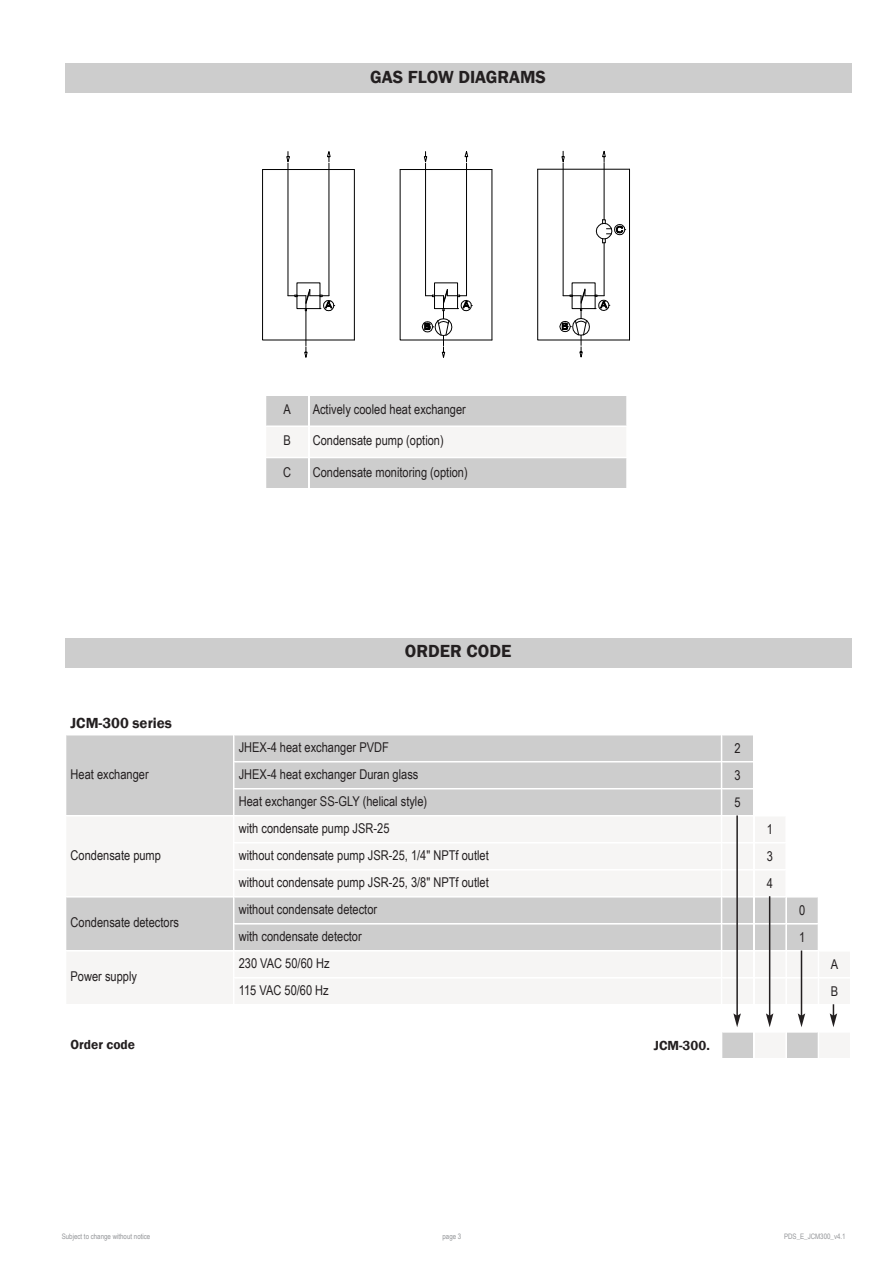
<style>
.page{position:relative;width:893px;height:1263px;background:#fff}
.page>*{position:absolute;margin:0;border:0;box-sizing:border-box;transform-origin:0 0}
.t1{font:600 18px "Franklin Gothic";color:#231f20}
.t2{font:600 15px "Franklin Gothic";color:#231f20}
.t3{font:13.5px "Arial Narrow";color:#231f20}
.t4{font:600 13.5px "Franklin Gothic";color:#231f20}
.t5{font:7.5px "Arial Narrow";color:#939598}
</style>
<div class="page">
<div style="left:65px;top:638px;width:786px;height:29px;background:#cdcdcd"></div>
<svg style="left:66px;top:735px;width:784px;height:323px"></svg>
<hr style="left:233px;top:735px;width:1px;height:323px;background:#fff">
<hr style="left:721px;top:713px;width:1px;height:345px;background:#fff">
<hr style="left:753px;top:713px;width:2px;height:345px;background:#fff">
<hr style="left:785px;top:713px;width:2px;height:345px;background:#fff">
<hr style="left:818px;top:713px;width:1px;height:345px;background:#fff">
<hr style="left:234px;top:761px;width:487px;height:1px;background:#fff">
<hr style="left:722px;top:761px;width:31px;height:1px;background:#fff">
<hr style="left:755px;top:761px;width:30px;height:1px;background:#fff">
<hr style="left:787px;top:761px;width:31px;height:1px;background:#fff">
<hr style="left:819px;top:761px;width:31px;height:1px;background:#fff">
<hr style="left:234px;top:788px;width:487px;height:1px;background:#fff">
<hr style="left:722px;top:788px;width:31px;height:1px;background:#fff">
<hr style="left:755px;top:788px;width:30px;height:1px;background:#fff">
<hr style="left:787px;top:788px;width:31px;height:1px;background:#fff">
<hr style="left:819px;top:788px;width:31px;height:1px;background:#fff">
<hr style="left:66px;top:815px;width:167px;height:1px;background:#fff">
<hr style="left:234px;top:815px;width:487px;height:1px;background:#fff">
<hr style="left:722px;top:815px;width:31px;height:1px;background:#fff">
<hr style="left:755px;top:815px;width:30px;height:1px;background:#fff">
<hr style="left:787px;top:815px;width:31px;height:1px;background:#fff">
<hr style="left:819px;top:815px;width:31px;height:1px;background:#fff">
<hr style="left:234px;top:842px;width:487px;height:1px;background:#fff">
<hr style="left:722px;top:842px;width:31px;height:1px;background:#fff">
<hr style="left:755px;top:842px;width:30px;height:1px;background:#fff">
<hr style="left:787px;top:842px;width:31px;height:1px;background:#fff">
<hr style="left:819px;top:842px;width:31px;height:1px;background:#fff">
<hr style="left:234px;top:869px;width:487px;height:1px;background:#fff">
<hr style="left:722px;top:869px;width:31px;height:1px;background:#fff">
<hr style="left:755px;top:869px;width:30px;height:1px;background:#fff">
<hr style="left:787px;top:869px;width:31px;height:1px;background:#fff">
<hr style="left:819px;top:869px;width:31px;height:1px;background:#fff">
<hr style="left:66px;top:896px;width:167px;height:1px;background:#fff">
<hr style="left:234px;top:896px;width:487px;height:1px;background:#fff">
<hr style="left:722px;top:896px;width:31px;height:1px;background:#fff">
<hr style="left:755px;top:896px;width:30px;height:1px;background:#fff">
<hr style="left:787px;top:896px;width:31px;height:1px;background:#fff">
<hr style="left:819px;top:896px;width:31px;height:1px;background:#fff">
<hr style="left:234px;top:923px;width:487px;height:1px;background:#fff">
<hr style="left:722px;top:923px;width:31px;height:1px;background:#fff">
<hr style="left:755px;top:923px;width:30px;height:1px;background:#fff">
<hr style="left:787px;top:923px;width:31px;height:1px;background:#fff">
<hr style="left:819px;top:923px;width:31px;height:1px;background:#fff">
<hr style="left:66px;top:950px;width:167px;height:1px;background:#fff">
<hr style="left:234px;top:950px;width:487px;height:1px;background:#fff">
<hr style="left:722px;top:950px;width:31px;height:1px;background:#fff">
<hr style="left:755px;top:950px;width:30px;height:1px;background:#fff">
<hr style="left:787px;top:950px;width:31px;height:1px;background:#fff">
<hr style="left:819px;top:950px;width:31px;height:1px;background:#fff">
<hr style="left:234px;top:977px;width:487px;height:1px;background:#fff">
<hr style="left:722px;top:977px;width:31px;height:1px;background:#fff">
<hr style="left:755px;top:977px;width:30px;height:1px;background:#fff">
<hr style="left:787px;top:977px;width:31px;height:1px;background:#fff">
<hr style="left:819px;top:977px;width:31px;height:1px;background:#fff">
<hr style="left:66px;top:1004px;width:167px;height:2px;background:#fff">
<hr style="left:234px;top:1004px;width:487px;height:2px;background:#fff">
<hr style="left:722px;top:1004px;width:31px;height:2px;background:#fff">
<hr style="left:755px;top:1004px;width:30px;height:2px;background:#fff">
<hr style="left:787px;top:1004px;width:31px;height:2px;background:#fff">
<hr style="left:819px;top:1004px;width:31px;height:2px;background:#fff">
<hr style="left:66px;top:1031px;width:167px;height:2px;background:#fff">
<hr style="left:234px;top:1031px;width:487px;height:2px;background:#fff">
<hr style="left:722px;top:1031px;width:31px;height:2px;background:#fff">
<hr style="left:755px;top:1031px;width:30px;height:2px;background:#fff">
<hr style="left:787px;top:1031px;width:31px;height:2px;background:#fff">
<hr style="left:819px;top:1031px;width:31px;height:2px;background:#fff">
<div style="left:65px;top:63px;width:786px;height:30px;background:#cdcdcd"></div>
<svg style="left:266px;top:396px;width:361px;height:92px"></svg>
<hr style="left:308px;top:396px;width:2px;height:92px;background:#fff">
<hr style="left:266px;top:425px;width:42px;height:2px;background:#fff">
<hr style="left:310px;top:425px;width:316px;height:2px;background:#fff">
<hr style="left:266px;top:457px;width:42px;height:1px;background:#fff">
<hr style="left:310px;top:457px;width:316px;height:1px;background:#fff">
<svg style="left:399px;top:151px;width:94px;height:207px"></svg>
<svg style="left:537px;top:150px;width:93px;height:208px"></svg>
<svg style="left:262px;top:151px;width:93px;height:207px"></svg>
<hr style="left:736px;top:815px;width:2px;height:201px;background:#231f20">
<svg style="left:733px;top:1013px;width:8px;height:14px"></svg>
<hr style="left:769px;top:896px;width:1px;height:120px;background:#231f20">
<svg style="left:766px;top:1013px;width:7px;height:14px"></svg>
<hr style="left:801px;top:950px;width:1px;height:66px;background:#231f20">
<svg style="left:798px;top:1013px;width:7px;height:14px"></svg>
<svg style="left:830px;top:1004px;width:7px;height:23px"></svg>
<h1 class="t1" style="left:370px;top:69px;width:177px">GAS FLOW DIAGRAMS</h1>
<p class="t3" style="left:284px;top:404px;width:9px">A</p>
<p class="t3" style="left:313px;top:404px;width:155px">Actively cooled heat exchanger</p>
<p class="t3" style="left:284px;top:435px;width:9px">B</p>
<p class="t3" style="left:313px;top:435px;width:133px">Condensate pump (option)</p>
<p class="t3" style="left:283px;top:467px;width:9px">C</p>
<p class="t3" style="left:313px;top:467px;width:157px">Condensate monitoring (option)</p>
<p class="t2" style="left:71px;top:716px;width:103px">JCM-300 series</p>
<p class="t3" style="left:71px;top:769px;width:80px">Heat exchanger</p>
<p class="t3" style="left:71px;top:850px;width:92px">Condensate pump</p>
<p class="t3" style="left:71px;top:917px;width:110px">Condensate detectors</p>
<p class="t3" style="left:71px;top:971px;width:68px">Power supply</p>
<h1 class="t1" style="left:405px;top:644px;width:108px">ORDER CODE</h1>
<p class="t3" style="left:239px;top:742px;width:152px">JHEX-4 heat exchanger PVDF</p>
<p class="t3" style="left:735px;top:743px;width:8px">2</p>
<p class="t3" style="left:239px;top:769px;width:181px">JHEX-4 heat exchanger Duran glass</p>
<p class="t3" style="left:735px;top:770px;width:8px">3</p>
<p class="t3" style="left:239px;top:796px;width:190px">Heat exchanger SS-GLY (helical style)</p>
<p class="t3" style="left:735px;top:797px;width:8px">5</p>
<p class="t3" style="left:239px;top:823px;width:152px">with condensate pump JSR-25</p>
<p class="t3" style="left:767px;top:824px;width:8px">1</p>
<p class="t3" style="left:239px;top:850px;width:252px">without condensate pump JSR-25, 1/4" NPTf outlet</p>
<p class="t3" style="left:767px;top:851px;width:8px">3</p>
<p class="t3" style="left:239px;top:877px;width:252px">without condensate pump JSR-25, 3/8" NPTf outlet</p>
<p class="t3" style="left:767px;top:878px;width:8px">4</p>
<p class="t3" style="left:239px;top:904px;width:140px">without condensate detector</p>
<p class="t3" style="left:799px;top:905px;width:8px">0</p>
<p class="t3" style="left:239px;top:931px;width:125px">with condensate detector</p>
<p class="t3" style="left:799px;top:932px;width:8px">1</p>
<p class="t3" style="left:239px;top:958px;width:92px">230 VAC 50/60 Hz</p>
<p class="t3" style="left:831px;top:959px;width:9px">A</p>
<p class="t3" style="left:239px;top:985px;width:92px">115 VAC 50/60 Hz</p>
<p class="t3" style="left:831px;top:986px;width:9px">B</p>
<p class="t4" style="left:71px;top:1039px;width:66px">Order code</p>
<p class="t4" style="left:654px;top:1040px;width:57px">JCM-300.</p>
<p class="t5" style="left:62px;top:1233px;width:90px">Subject to change without notice</p>
<p class="t5" style="left:443px;top:1233px;width:20px">page 3</p>
<p class="t5" style="left:784px;top:1233px;width:63px">PDS_E_JCM300_v4.1</p>
</div>
